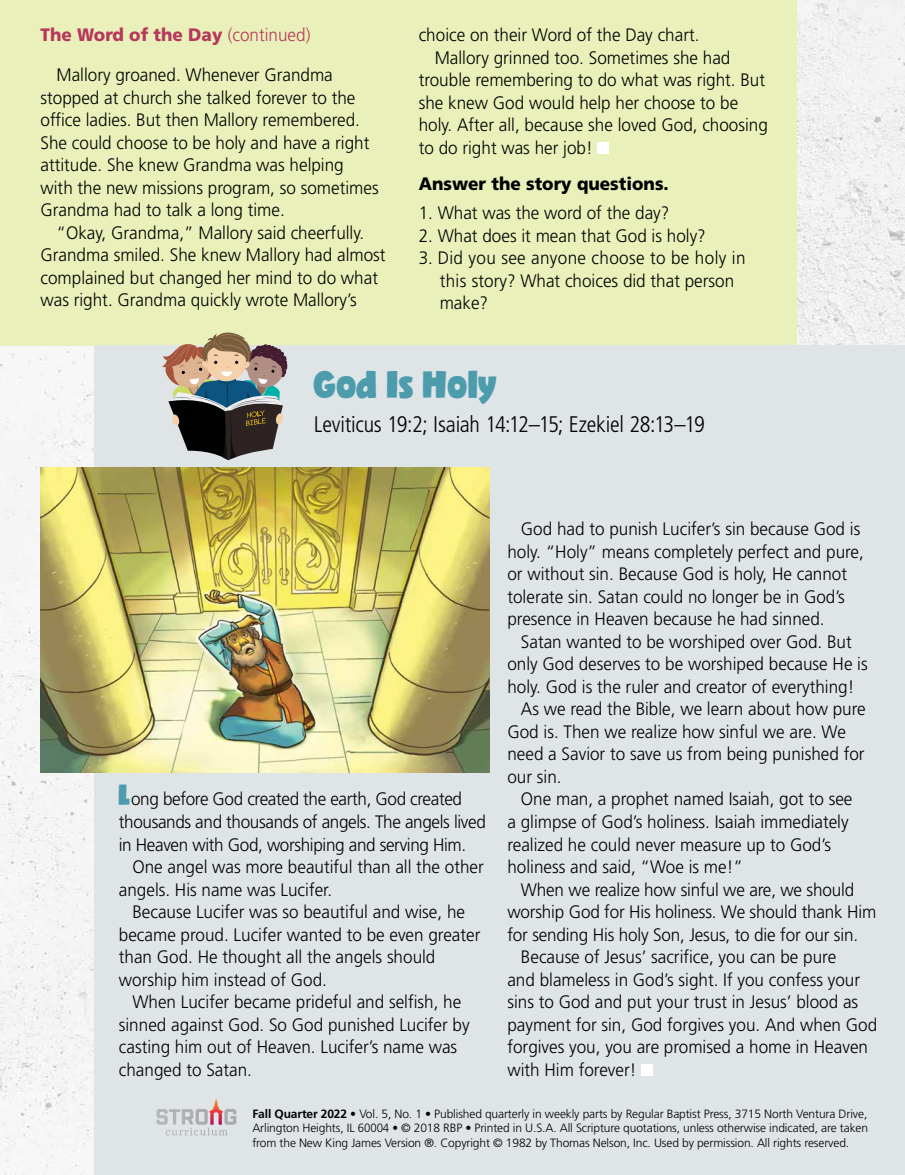
<style>
.page{position:relative;width:905px;height:1175px;background:#fff}
.page>*{position:absolute;margin:0;border:0;box-sizing:border-box;transform-origin:0 0}
.t1{font:36px "Candy";letter-spacing:.01em;color:#4c9cac}
.t2{font:300 condensed 22.5px "Frutiger LT Std";letter-spacing:-.01em;color:#000}
.t3{font:300 18px/22.5px "Frutiger LT Std";color:#000;scale:.95 1}
.t4{font:300 18px/22.5px "Frutiger LT Std";letter-spacing:-.02em;color:#000;scale:.95 1}
.t5{font:900 18px "Frutiger LT Std";color:#b6385c;scale:.95 1}
.t6{font:900 18px "Frutiger LT Std";color:#000;scale:.95 1}
.t7{font:300 12px/14.4px "Frutiger LT Std";letter-spacing:-.01em;color:#000;text-align:justify}
.s1{font-weight:300}
.s2{font-family:"Candy";font-weight:400;font-size:27px;color:#4c9cac}
.s3{font-weight:700}
</style>
<div class="page">
<img style="left:796px;top:0;width:55px;height:320px">
<img style="left:851px;top:0;width:53px;height:346px">
<div style="left:0;top:347px;width:94px;height:827px;background:#f5f5f5"></div>
<img style="left:796px;top:320px;width:56px;height:26px">
<div style="left:0;top:0;width:796px;height:346px;background:#eaf0b9"></div>
<div style="left:94px;top:346px;width:810px;height:828px;background:#dfe4e7"></div>
<img style="left:41px;top:468px;width:448px;height:305px">
<img style="left:213px;top:1098px;width:6px;height:10px">
<svg style="left:156px;top:1108px;width:80px;height:27px"></svg>
<svg style="left:162px;top:332px;width:125px;height:128px"></svg>
<div style="left:641px;top:1063px;width:12px;height:12px;background:#fff"></div>
<div style="left:597px;top:142px;width:12px;height:12px;background:#fff"></div>
<p class="t5" style="left:41px;top:24px;width:285px">The Word of the Day <span class="s1">(continued)</span></p>
<p class="t3" style="left:41px;top:64px;width:357px;text-indent:16px">Mallory groaned. Whenever Grandma stopped at church she talked forever to the office ladies. But then Mallory remembered.<br>She could choose to be holy and have a right attitude. She knew Grandma was helping with the new missions program, so sometimes Grandma had to talk a long time.</p>
<p class="t3" style="left:41px;top:221px;width:365px;text-indent:16px">“Okay, Grandma,” Mallory said cheerfully.<br>Grandma smiled. She knew Mallory had almost complained but changed her mind to do what was right. Grandma quickly wrote Mallory’s</p>
<p class="t3" style="left:418px;top:24px;width:297px">choice on their Word of the Day chart.</p>
<p class="t3" style="left:435px;top:47px;width:313px">Mallory grinned too. Sometimes she had</p>
<p class="t3" style="left:418px;top:69px;width:366px">trouble remembering to do what was right. But</p>
<p class="t3" style="left:418px;top:92px;width:338px">she knew God would help her choose to be</p>
<p class="t3" style="left:418px;top:114px;width:369px">holy. After all, because she loved God, choosing</p>
<p class="t3" style="left:418px;top:137px;width:185px">to do right was her job!</p>
<p class="t6" style="left:418px;top:173px;width:265px">Answer the story questions.</p>
<p class="t3" style="left:418px;top:202px;width:265px">1. What was the word of the day?</p>
<p class="t3" style="left:418px;top:224px;width:304px">2. What does it mean that God is holy?</p>
<p class="t3" style="left:439px;top:247px;width:323px;text-indent:-21px">3. Did you see anyone choose to be holy in this story? What choices did that person make?</p>
<h1 class="t1" style="left:314px;top:369px;width:184px">God Is Holy</h1>
<p class="t2" style="left:314px;top:411px;width:392px">Leviticus 19:2; Isaiah 14:12–15; Ezekiel 28:13–19</p>
<p class="t3" style="left:507px;top:518px;width:377px;text-indent:13px">God had to punish Lucifer’s sin because God is holy. “Holy” means completely perfect and pure, or without sin. Because God is holy, He cannot tolerate sin. Satan could no longer be in God’s presence in Heaven because he had sinned.</p>
<p class="t3" style="left:521px;top:630px;width:350px">Satan wanted to be worshiped over God. But</p>
<p class="t3" style="left:507px;top:653px;width:381px">only God deserves to be worshiped because He is</p>
<p class="t3" style="left:507px;top:675px;width:367px">holy. God is the ruler and creator of everything!</p>
<p class="t3" style="left:521px;top:698px;width:364px">As we read the Bible, we learn about how pure</p>
<p class="t3" style="left:507px;top:720px;width:358px">God is. Then we realize how sinful we are. We</p>
<p class="t3" style="left:507px;top:743px;width:377px">need a Savior to save us from being punished for</p>
<p class="t3" style="left:507px;top:765px;width:59px">our sin.</p>
<p class="t3" style="left:521px;top:788px;width:350px">One man, a prophet named Isaiah, got to see</p>
<p class="t3" style="left:507px;top:810px;width:361px">a glimpse of God’s holiness. Isaiah immediately</p>
<p class="t3" style="left:507px;top:833px;width:342px">realized he could never measure up to God’s</p>
<p class="t3" style="left:507px;top:855px;width:249px">holiness and said, “Woe is me!”</p>
<p class="t3" style="left:521px;top:878px;width:352px">When we realize how sinful we are, we should</p>
<p class="t3" style="left:507px;top:900px;width:390px">worship God for His holiness. We should thank Him</p>
<p class="t3" style="left:507px;top:923px;width:370px">for sending His holy Son, Jesus, to die for our sin.</p>
<p class="t3" style="left:521px;top:945px;width:333px">Because of Jesus’ sacrifice, you can be pure</p>
<p class="t3" style="left:507px;top:968px;width:373px">and blameless in God’s sight. If you confess your</p>
<p class="t3" style="left:507px;top:990px;width:371px">sins to God and put your trust in Jesus’ blood as</p>
<p class="t3" style="left:507px;top:1013px;width:391px">payment for sin, God forgives you. And when God</p>
<p class="t3" style="left:507px;top:1035px;width:381px">forgives you, you are promised a home in Heaven</p>
<p class="t3" style="left:507px;top:1058px;width:137px">with Him forever!</p>
<p class="t4" style="left:119px;top:788px;width:388px"><span class="s2">L</span>ong before God created the earth, God created thousands and thousands of angels. The angels lived in Heaven with God, worshiping and serving Him.</p>
<p class="t3" style="left:119px;top:855px;width:385px;text-indent:13px">One angel was more beautiful than all the other angels. His name was Lucifer.</p>
<p class="t3" style="left:119px;top:900px;width:382px;text-indent:13px">Because Lucifer was so beautiful and wise, he became proud. Lucifer wanted to be even greater than God. He thought all the angels should worship him instead of God.</p>
<p class="t3" style="left:119px;top:990px;width:371px;text-indent:13px">When Lucifer became prideful and selfish, he sinned against God. So God punished Lucifer by casting him out of Heaven. Lucifer’s name was changed to Satan.</p>
<p class="t7" style="left:252px;top:1106px;width:617px"><span class="s3">Fall Quarter 2022</span> • Vol. 5, No. 1 • Published quarterly in weekly parts by Regular Baptist Press, 3715 North Ventura Drive, Arlington Heights, IL 60004 • © 2018 RBP • Printed in U.S.A. All Scripture quotations, unless otherwise indicated, are taken from the New King James Version ®. Copyright © 1982 by Thomas Nelson, Inc. Used by permission. All rights reserved.</p>
</div>
